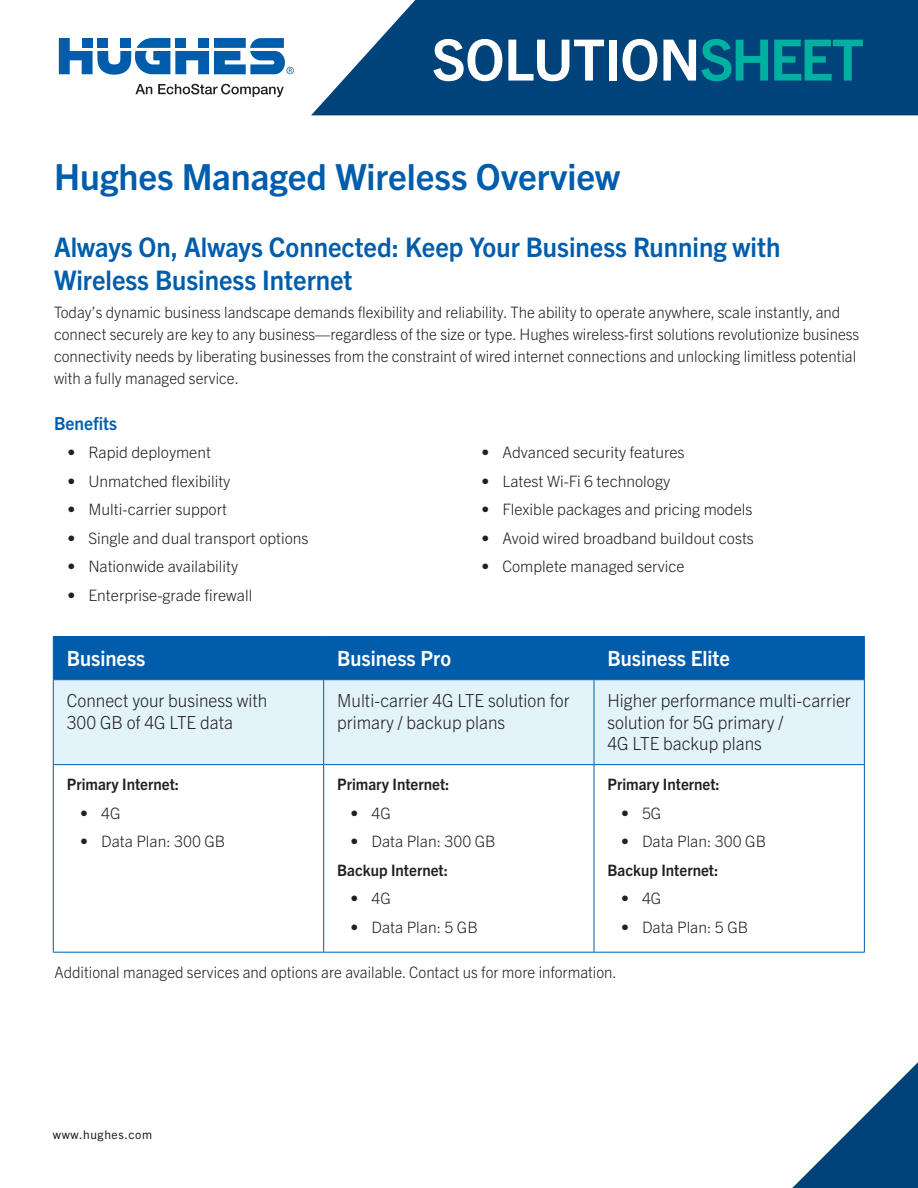
<style>
.page{position:relative;width:918px;height:1188px;background:#fff}
.page>*{position:absolute;margin:0;border:0;box-sizing:border-box;transform-origin:0 0}
.t1{font:700 57px "Trade Gothic Next LT Pro";letter-spacing:-.02em;color:#fff}
.t2{font:700 36px "Trade Gothic Next LT Pro";color:#015dac}
.t3{font:700 27px/32.4px "Trade Gothic Next LT Pro";color:#015dac;scale:.96 1}
.t4{font:700 21px "Trade Gothic Next LT Pro";color:#fff;scale:.96 1}
.t5{font:300 18px/21.6px "Trade Gothic Next LT Pro";color:#231f20;scale:.96 1}
.t6{font:700 18px "Trade Gothic Next LT Pro";color:#015dac;scale:.96 1}
.t7{font:300 15.75px/21.8px "Trade Gothic Next LT Pro";color:#231f20;scale:.96 1}
.t8{font:300 15.75px "Trade Gothic Next LT Pro";color:#231f20}
.t9{font:700 15.75px "Trade Gothic Next LT Pro";color:#231f20;scale:.96 1}
.t10{font:12px "Trade Gothic Next LT Pro";letter-spacing:.05em;color:#231f20}
.s1{color:#00b0a0}
</style>
<div class="page">
<div style="left:54px;top:637px;width:810px;height:42px;background:#015dac"></div>
<div style="left:54px;top:680px;width:810px;height:84px;background:#e2f4fa"></div>
<hr style="left:53px;top:636px;width:271px;height:1px;background:#015dac">
<hr style="left:53px;top:637px;width:1px;height:42px;background:#015dac">
<hr style="left:324px;top:636px;width:270px;height:1px;background:#015dac">
<hr style="left:323px;top:637px;width:1px;height:42px;background:#015dac">
<hr style="left:594px;top:636px;width:271px;height:1px;background:#015dac">
<hr style="left:594px;top:637px;width:1px;height:42px;background:#015dac">
<hr style="left:864px;top:637px;width:1px;height:42px;background:#015dac">
<hr style="left:53px;top:679px;width:271px;height:1px;background:#015dac">
<hr style="left:53px;top:680px;width:1px;height:84px;background:#015dac">
<hr style="left:324px;top:679px;width:270px;height:1px;background:#015dac">
<hr style="left:323px;top:680px;width:1px;height:84px;background:#015dac">
<hr style="left:594px;top:679px;width:271px;height:1px;background:#015dac">
<hr style="left:594px;top:680px;width:1px;height:84px;background:#015dac">
<hr style="left:864px;top:680px;width:1px;height:84px;background:#015dac">
<hr style="left:53px;top:764px;width:271px;height:1px;background:#015dac">
<hr style="left:53px;top:765px;width:1px;height:187px;background:#015dac">
<hr style="left:324px;top:764px;width:270px;height:1px;background:#015dac">
<hr style="left:323px;top:765px;width:1px;height:187px;background:#015dac">
<hr style="left:594px;top:764px;width:271px;height:1px;background:#015dac">
<hr style="left:594px;top:765px;width:1px;height:187px;background:#015dac">
<hr style="left:864px;top:765px;width:1px;height:187px;background:#015dac">
<hr style="left:53px;top:952px;width:271px;height:1px;background:#015dac">
<hr style="left:324px;top:952px;width:270px;height:1px;background:#015dac">
<hr style="left:594px;top:952px;width:271px;height:1px;background:#015dac">
<svg style="left:311px;top:0;width:607px;height:115px;background:#155385"></svg>
<svg style="left:59px;top:38px;width:235px;height:37px"></svg>
<svg style="left:135px;top:84px;width:17px;height:10px"></svg>
<svg style="left:158px;top:84px;width:126px;height:13px"></svg>
<svg style="left:792px;top:1062px;width:126px;height:126px"></svg>
<h1 class="t1" style="left:432px;top:20px;width:434px">SOLUTION<span class="s1">SHEET</span></h1>
<h2 class="t2" style="left:54px;top:152px;width:568px">Hughes Managed Wireless Overview</h2>
<h3 class="t3" style="left:54px;top:230px;width:758px">Always On, Always Connected: Keep Your Business Running with<br>Wireless Business Internet</h3>
<p class="t7" style="left:54px;top:301px;width:840px">Today’s dynamic business landscape demands flexibility and reliability. The ability to operate anywhere, scale instantly, and connect securely are key to any business—regardless of the size or type. Hughes wireless-first solutions revolutionize business connectivity needs by liberating businesses from the constraint of wired internet connections and unlocking limitless potential with a fully managed service.</p>
<p class="t6" style="left:54px;top:411px;width:67px">Benefits</p>
<p class="t8" style="left:68px;top:442px;width:145px">• Rapid deployment</p>
<p class="t8" style="left:68px;top:470px;width:164px">• Unmatched flexibility</p>
<p class="t8" style="left:68px;top:499px;width:161px">• Multi-carrier support</p>
<p class="t8" style="left:68px;top:527px;width:243px">• Single and dual transport options</p>
<p class="t8" style="left:68px;top:556px;width:172px">• Nationwide availability</p>
<p class="t8" style="left:68px;top:584px;width:186px">• Enterprise-grade firewall</p>
<p class="t8" style="left:481px;top:442px;width:205px">• Advanced security features</p>
<p class="t8" style="left:481px;top:470px;width:190px">• Latest Wi-Fi 6 technology</p>
<p class="t8" style="left:481px;top:499px;width:273px">• Flexible packages and pricing models</p>
<p class="t8" style="left:481px;top:527px;width:274px">• Avoid wired broadband buildout costs</p>
<p class="t8" style="left:481px;top:556px;width:205px">• Complete managed service</p>
<h3 class="t4" style="left:67px;top:644px;width:83px">Business</h3>
<h3 class="t4" style="left:337px;top:644px;width:120px">Business Pro</h3>
<h3 class="t4" style="left:608px;top:644px;width:129px">Business Elite</h3>
<p class="t5" style="left:67px;top:689px;width:210px">Connect your business with<br>300 GB of 4G LTE data</p>
<p class="t5" style="left:337px;top:689px;width:244px">Multi-carrier 4G LTE solution for primary / backup plans</p>
<p class="t5" style="left:608px;top:689px;width:255px">Higher performance multi-carrier solution for 5G primary /<br>4G LTE backup plans</p>
<p class="t9" style="left:67px;top:774px;width:119px">Primary Internet:</p>
<p class="t8" style="left:80px;top:802px;width:42px">• 4G</p>
<p class="t8" style="left:80px;top:831px;width:147px">• Data Plan: 300 GB</p>
<p class="t9" style="left:337px;top:774px;width:119px">Primary Internet:</p>
<p class="t8" style="left:351px;top:802px;width:42px">• 4G</p>
<p class="t8" style="left:351px;top:831px;width:147px">• Data Plan: 300 GB</p>
<p class="t9" style="left:337px;top:859px;width:117px">Backup Internet:</p>
<p class="t8" style="left:351px;top:888px;width:42px">• 4G</p>
<p class="t8" style="left:351px;top:916px;width:129px">• Data Plan: 5 GB</p>
<p class="t9" style="left:608px;top:774px;width:119px">Primary Internet:</p>
<p class="t8" style="left:621px;top:802px;width:42px">• 5G</p>
<p class="t8" style="left:621px;top:831px;width:147px">• Data Plan: 300 GB</p>
<p class="t9" style="left:608px;top:859px;width:117px">Backup Internet:</p>
<p class="t8" style="left:621px;top:888px;width:42px">• 4G</p>
<p class="t8" style="left:621px;top:916px;width:129px">• Data Plan: 5 GB</p>
<p class="t7" style="left:54px;top:961px;width:587px">Additional managed services and options are available. Contact us for more information.</p>
<p class="t10" style="left:53px;top:1126px;width:101px">www.hughes.com</p>
</div>
